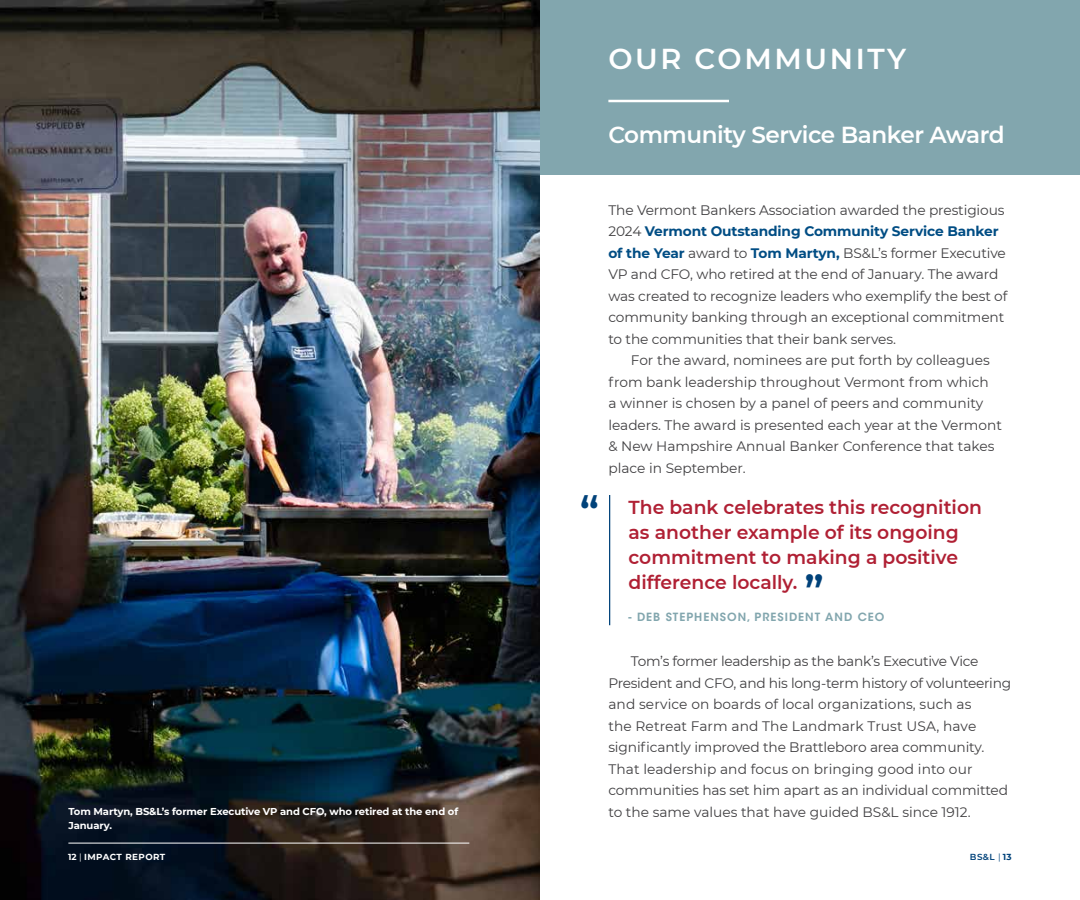
<style>
.page{position:relative;width:1080px;height:900px;background:#fff}
.page>*{position:absolute;margin:0;border:0;box-sizing:border-box;transform-origin:0 0}
.t1{font:600 42.5px "Montserrat";color:#00427a}
.t2{font:600 28.75px "Montserrat";letter-spacing:.09em;color:#fff}
.t3{font:600 23.12px "Montserrat";letter-spacing:-.02em;color:#fff}
.t4{font:600 18.75px/25px "Montserrat";color:#b02034}
.t5{font:13.75px/21.5px "Montserrat";letter-spacing:-.01em;color:#414042}
.t6{font:600 11.25px "ITC Avant Garde Std";letter-spacing:.09em;color:#82a6ae}
.t7{font:700 10px/13.8px "Montserrat";letter-spacing:-.01em;color:#fff}
.t8{font:700 8.75px "Montserrat";letter-spacing:.05em;color:#fff}
.t9{font:600 8.75px "Montserrat";color:#00427a}
.s1{font-weight:700;color:#004d84}
.s2{font-weight:400}
.s3{font-weight:700}
</style>
<div class="page">
<img style="left:0;top:0;width:540px;height:900px">
<div style="left:540px;top:0;width:540px;height:175px;background:#82a6ae"></div>
<hr style="left:608px;top:100px;width:121px;height:2px;background:#fff">
<hr style="left:609px;top:495px;width:1px;height:130px;background:#00427a">
<hr style="left:68px;top:843px;width:401px;height:1px;background:#fff">
<h2 class="t2" style="left:608px;top:38px;width:299px">OUR COMMUNITY</h2>
<h3 class="t3" style="left:608px;top:118px;width:398px">Community Service Banker Award</h3>
<p class="t5" style="left:608px;top:198px;width:401px">The Vermont Bankers Association awarded the prestigious 2024 <span class="s1">Vermont Outstanding Community Service Banker of the Year</span> award to <span class="s1">Tom Martyn,</span> BS&amp;L’s former Executive VP and CFO, who retired at the end of January. The award was created to recognize leaders who exemplify the best of community banking through an exceptional commitment to the communities that their bank serves.</p>
<p class="t5" style="left:608px;top:349px;width:395px;text-indent:22px">For the award, nominees are put forth by colleagues from bank leadership throughout Vermont from which<br>a winner is chosen by a panel of peers and community leaders. The award is presented each year at the Vermont &amp; New Hampshire Annual Banker Conference that takes place in September.</p>
<p class="t7" style="left:68px;top:804px;width:391px">Tom Martyn, BS&amp;L’s former Executive VP and CFO, who retired at the end of<br>January.</p>
<h1 class="t1" style="left:580px;top:481px;width:21px">“</h1>
<h3 class="t4" style="left:628px;top:494px;width:355px">The bank celebrates this recognition as another example of its ongoing commitment to making a positive difference locally.</h3>
<p class="t6" style="left:628px;top:610px;width:258px">- DEB STEPHENSON, PRESIDENT AND CEO</p>
<h1 class="t1" style="left:805px;top:561px;width:21px">”</h1>
<p class="t5" style="left:608px;top:650px;width:404px;text-indent:22px">Tom’s former leadership as the bank’s Executive Vice President and CFO, and his long-term history of volunteering and service on boards of local organizations, such as<br>the Retreat Farm and The Landmark Trust USA, have significantly improved the Brattleboro area community.<br>That leadership and focus on bringing good into our communities has set him apart as an individual committed to the same values that have guided BS&amp;L since 1912.</p>
<p class="t8" style="left:68px;top:851px;width:99px">12 <span class="s2">|</span> IMPACT REPORT</p>
<p class="t9" style="left:970px;top:851px;width:43px">BS&amp;L <span class="s2">|</span> <span class="s3">13</span></p>
</div>
